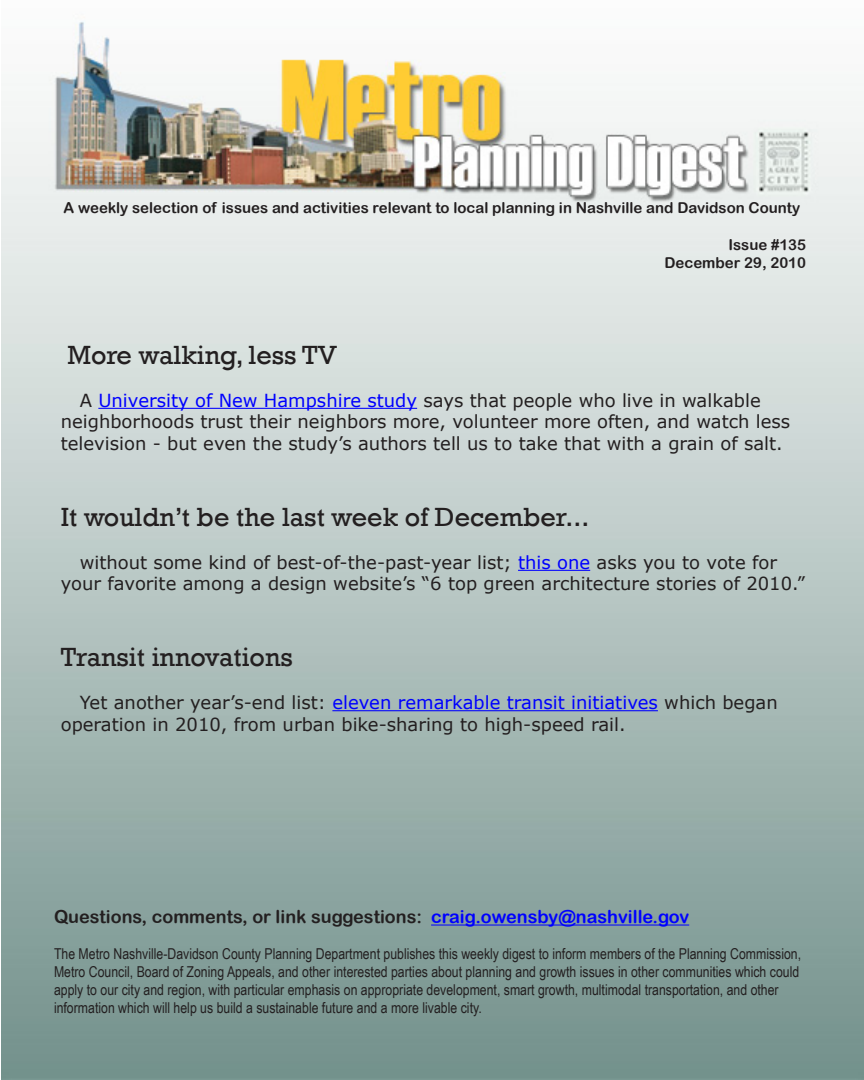
<style>
.page{position:relative;width:864px;height:1080px;background:#fff}
.page>*{position:absolute;margin:0;border:0;box-sizing:border-box;transform-origin:0 0}
.t1{font:27px "Rockwell";color:#231f20}
.t2{font:18px/21.6px "Verdana";color:#231f20;text-align:center}
.t3{font:18px "Arial Rounded MT Bold";color:#231f20}
.t4{font:15px/18px "Arial Narrow";color:#231f20}
.t5{font:15px/18px "Arial Rounded MT Bold";color:#231f20;text-align:right}
.s1{color:#00f}
</style>
<div class="page">
<img style="left:1px;top:21px;width:863px;height:1059px">
<hr style="left:98px;top:408px;width:319px;height:1px;background:#00f">
<hr style="left:518px;top:570px;width:72px;height:1px;background:#00f">
<hr style="left:332px;top:710px;width:326px;height:1px;background:#00f">
<hr style="left:431px;top:925px;width:258px;height:1px;background:#00f">
<p class="t5" style="left:64px;top:199px;width:738px">A weekly selection of issues and activities relevant to local planning in Nashville and Davidson County</p>
<p class="t5" style="left:664px;top:236px;width:143px">Issue #135<br>December 29, 2010</p>
<h1 class="t1" style="left:68px;top:339px;width:271px">More walking, less TV</h1>
<p class="t2" style="left:61px;top:389px;width:731px">A <span class="s1">University of New Hampshire study</span> says that people who live in walkable neighborhoods trust their neighbors more, volunteer more often, and watch less television - but even the study’s authors tell us to take that with a grain of salt.</p>
<h1 class="t1" style="left:61px;top:501px;width:530px">It wouldn’t be the last week of December...</h1>
<p class="t2" style="left:61px;top:551px;width:746px">without some kind of best-of-the-past-year list; <span class="s1">this one</span> asks you to vote for<br>your favorite among a design website’s “6 top green architecture stories of 2010.”</p>
<h1 class="t1" style="left:61px;top:641px;width:234px">Transit innovations</h1>
<p class="t2" style="left:61px;top:691px;width:719px;text-align:left;text-indent:19px">Yet another year’s-end list: <span class="s1">eleven remarkable transit initiatives</span> which began operation in 2010, from urban bike-sharing to high-speed rail.</p>
<p class="t3" style="left:54px;top:906px;width:637px">Questions, comments, or link suggestions: <span class="s1">craig.owensby@nashville.gov</span></p>
<p class="t4" style="left:54px;top:944px;width:749px">The Metro Nashville-Davidson County Planning Department publishes this weekly digest to inform members of the Planning Commission, Metro Council, Board of Zoning Appeals, and other interested parties about planning and growth issues in other communities which could apply to our city and region, with particular emphasis on appropriate development, smart growth, multimodal transportation, and other information which will help us build a sustainable future and a more livable city.</p>
</div>
